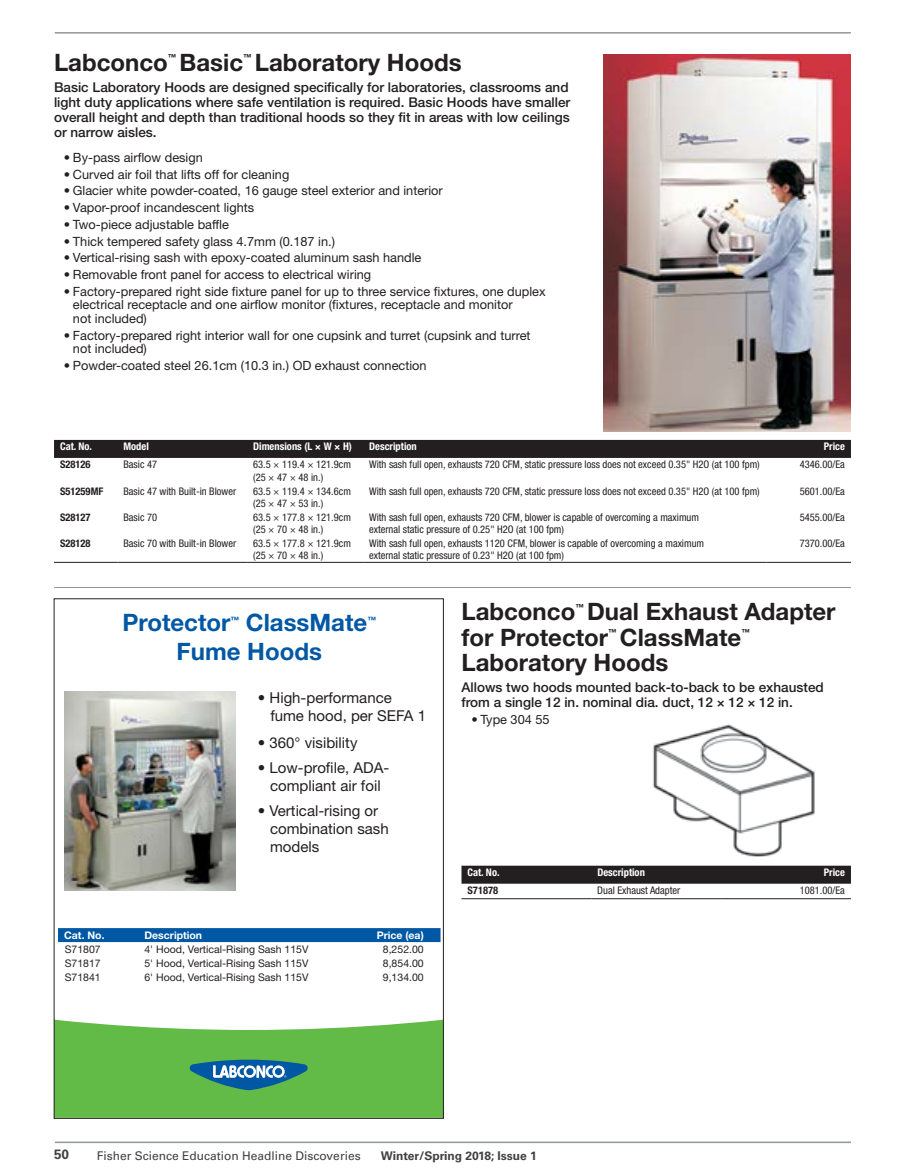
<style>
.page{position:relative;width:905px;height:1175px;background:#fff}
.page>*{position:absolute;margin:0;border:0;box-sizing:border-box;transform-origin:0 0}
.Coupon_Header_P{font:700 24px/25.5px "Helvetica Neue LT Std";color:#231f20}
.t1{font:700 24px "Helvetica Neue LT Pro";color:#0058a4}
.t2{font:15px/18px "Helvetica Neue LT Pro";color:#231f20}
.Focus_Statement_P{font:500 13.5px/15px "Helvetica Neue LT Std";color:#231f20}
.t3{font:700 13.5px "Univers LT Std";color:#414042}
.t4{font:12.75px/13.5px "Helvetica Neue LT Std";color:#231f20}
.t5{font:12px "Univers LT Std";color:#414042}
.t6{font:700 12px "Univers LT Std";color:#414042}
.Tdata{font:condensed 10.5px/12.6px "Helvetica Neue LT Std";color:#231f20}
.t7{font:10.5px "Helvetica Neue LT Pro";color:#231f20}
.Theader{font:700 condensed 10.5px "Helvetica Neue LT Std";color:#fff}
.Tdata-right{font:condensed 10.5px "Helvetica Neue LT Std";color:#231f20}
.Tcatno{font:700 condensed 10.5px "Helvetica Neue LT Std";color:#231f20}
.t8{font:700 10.5px "Helvetica Neue LT Std";color:#fff}
.Theader-right{font:700 condensed 10.5px "Helvetica Neue LT Std";color:#fff}
.t9{font:700 8.7px "Helvetica Neue LT Pro";color:#0058a4}
.Coupon_Header_P-2{font:700 8.4px "Helvetica Neue LT Std";color:#231f20}
</style>
<div class="page">
<hr style="left:55px;top:1141px;width:796px;height:2px;background:#939598">
<hr style="left:55px;top:32px;width:795px;height:2px;background:#939598">
<hr style="left:54px;top:587px;width:796px;height:1px;background:#939598">
<img style="left:603px;top:54px;width:247px;height:378px">
<div style="left:54px;top:440px;width:796px;height:18px;background:#231f20"></div>
<hr style="left:54px;top:562px;width:63px;height:1px;background:#231f20">
<hr style="left:117px;top:562px;width:130px;height:1px;background:#231f20">
<hr style="left:247px;top:562px;width:116px;height:1px;background:#231f20">
<hr style="left:363px;top:562px;width:403px;height:1px;background:#231f20">
<hr style="left:766px;top:562px;width:84px;height:1px;background:#231f20">
<div style="left:461px;top:865px;width:389px;height:18px;background:#231f20"></div>
<hr style="left:461px;top:898px;width:130px;height:1px;background:#231f20">
<hr style="left:591px;top:898px;width:130px;height:1px;background:#231f20">
<hr style="left:721px;top:898px;width:129px;height:1px;background:#231f20">
<img style="left:653px;top:724px;width:162px;height:132px">
<svg style="left:56px;top:1019px;width:385px;height:97px;background:#6fc056"></svg>
<svg style="left:189px;top:1059px;width:119px;height:31px;background:#449091"></svg>
<img style="left:64px;top:691px;width:171px;height:199px">
<svg style="left:58px;top:928px;width:382px;height:14px;background:#0159a4"></svg>
<p class="Coupon_Header_P" style="left:54px;top:49px;width:115px">Labconco</p>
<p class="Coupon_Header_P-2" style="left:168px;top:52px;width:10px">™</p>
<p class="Coupon_Header_P" style="left:179px;top:49px;width:65px">Basic</p>
<p class="Coupon_Header_P-2" style="left:243px;top:52px;width:10px">™</p>
<p class="Coupon_Header_P" style="left:255px;top:49px;width:208px">Laboratory Hoods</p>
<p class="Focus_Statement_P" style="left:54px;top:80px;width:518px">Basic Laboratory Hoods are designed specifically for laboratories, classrooms and light duty applications where safe ventilation is required. Basic Hoods have smaller overall height and depth than traditional hoods so they fit in areas with low ceilings or narrow aisles.</p>
<p class="t4" style="left:64px;top:150px;width:140px">• By-pass airflow design</p>
<p class="t4" style="left:64px;top:167px;width:227px">• Curved air foil that lifts off for cleaning</p>
<p class="t4" style="left:64px;top:184px;width:380px">• Glacier white powder-coated, 16 gauge steel exterior and interior</p>
<p class="t4" style="left:64px;top:201px;width:192px">• Vapor-proof incandescent lights</p>
<p class="t4" style="left:64px;top:217px;width:167px">• Two-piece adjustable baffle</p>
<p class="t4" style="left:64px;top:234px;width:272px">• Thick tempered safety glass 4.7mm (0.187 in.)</p>
<p class="t4" style="left:64px;top:251px;width:359px">• Vertical-rising sash with epoxy-coated aluminum sash handle</p>
<p class="t4" style="left:64px;top:268px;width:309px">• Removable front panel for access to electrical wiring</p>
<p class="t4" style="left:73px;top:284px;width:474px;text-indent:-9px">• Factory-prepared right side fixture panel for up to three service fixtures, one duplex electrical receptacle and one airflow monitor (fixtures, receptacle and monitor<br>not included)</p>
<p class="t4" style="left:73px;top:328px;width:459px;text-indent:-9px">• Factory-prepared right interior wall for one cupsink and turret (cupsink and turret not included)</p>
<p class="t4" style="left:64px;top:358px;width:364px">• Powder-coated steel 26.1cm (10.3 in.) OD exhaust connection</p>
<p class="Theader" style="left:60px;top:440px;width:34px">Cat. No.</p>
<p class="Theader" style="left:123px;top:440px;width:27px">Model</p>
<p class="Theader" style="left:253px;top:440px;width:100px">Dimensions (L × W × H)</p>
<p class="Theader" style="left:369px;top:440px;width:49px">Description</p>
<p class="Theader-right" style="left:823px;top:440px;width:23px">Price</p>
<p class="Tcatno" style="left:60px;top:458px;width:32px">S28126</p>
<p class="Tdata" style="left:123px;top:458px;width:35px">Basic 47</p>
<p class="Tdata" style="left:253px;top:458px;width:99px">63.5 × 119.4 × 121.9cm (25 × 47 × 48 in.)</p>
<p class="Tdata" style="left:369px;top:458px;width:392px">With sash full open, exhausts 720 CFM, static pressure loss does not exceed 0.35" H2O (at 100 fpm)</p>
<p class="Tdata-right" style="left:799px;top:458px;width:47px">4346.00/Ea</p>
<p class="Tcatno" style="left:60px;top:484px;width:45px">S51259MF</p>
<p class="Tdata" style="left:123px;top:484px;width:114px">Basic 47 with Built-in Blower</p>
<p class="Tdata" style="left:253px;top:484px;width:99px">63.5 × 119.4 × 134.6cm (25 × 47 × 53 in.)</p>
<p class="Tdata" style="left:369px;top:484px;width:392px">With sash full open, exhausts 720 CFM, static pressure loss does not exceed 0.35" H2O (at 100 fpm)</p>
<p class="Tdata-right" style="left:799px;top:485px;width:47px">5601.00/Ea</p>
<p class="Tcatno" style="left:60px;top:510px;width:32px">S28127</p>
<p class="Tdata" style="left:123px;top:510px;width:35px">Basic 70</p>
<p class="Tdata" style="left:253px;top:510px;width:99px">63.5 × 177.8 × 121.9cm (25 × 70 × 48 in.)</p>
<p class="Tdata" style="left:369px;top:510px;width:331px">With sash full open, exhausts 720 CFM, blower is capable of overcoming a maximum external static pressure of 0.25" H2O (at 100 fpm)</p>
<p class="Tdata-right" style="left:799px;top:511px;width:47px">5455.00/Ea</p>
<p class="Tcatno" style="left:60px;top:536px;width:32px">S28128</p>
<p class="Tdata" style="left:123px;top:536px;width:114px">Basic 70 with Built-in Blower</p>
<p class="Tdata" style="left:253px;top:536px;width:99px">63.5 × 177.8 × 121.9cm (25 × 70 × 48 in.)</p>
<p class="Tdata" style="left:369px;top:536px;width:336px">With sash full open, exhausts 1120 CFM, blower is capable of overcoming a maximum external static pressure of 0.23" H2O (at 100 fpm)</p>
<p class="Tdata-right" style="left:799px;top:537px;width:47px">7370.00/Ea</p>
<p class="t1" style="left:122px;top:607px;width:110px">Protector</p>
<p class="t9" style="left:230px;top:614px;width:10px">™</p>
<p class="t1" style="left:246px;top:607px;width:123px">ClassMate</p>
<p class="t9" style="left:367px;top:614px;width:10px">™</p>
<p class="t1" style="left:176px;top:636px;width:147px">Fume Hoods</p>
<p class="t2" style="left:270px;top:688px;width:157px;text-indent:-13px">• High-performance fume hood, per SEFA 1</p>
<p class="t2" style="left:258px;top:733px;width:101px">• 360° visibility</p>
<p class="t2" style="left:258px;top:758px;width:133px">• Low-profile, ADA-</p>
<p class="t2" style="left:270px;top:776px;width:112px">compliant air foil</p>
<p class="t2" style="left:258px;top:801px;width:122px">• Vertical-rising or</p>
<p class="t2" style="left:270px;top:819px;width:120px">combination sash</p>
<p class="t2" style="left:270px;top:837px;width:51px">models</p>
<p class="t8" style="left:64px;top:928px;width:42px">Cat. No.</p>
<p class="t8" style="left:144px;top:928px;width:59px">Description</p>
<p class="t8" style="left:377px;top:928px;width:49px">Price (ea)</p>
<p class="t7" style="left:65px;top:942px;width:37px">S71807</p>
<p class="t7" style="left:144px;top:942px;width:165px">4' Hood, Vertical-Rising Sash 115V</p>
<p class="t7" style="left:383px;top:942px;width:42px">8,252.00</p>
<p class="t7" style="left:65px;top:956px;width:37px">S71817</p>
<p class="t7" style="left:144px;top:956px;width:165px">5' Hood, Vertical-Rising Sash 115V</p>
<p class="t7" style="left:383px;top:956px;width:42px">8,854.00</p>
<p class="t7" style="left:65px;top:970px;width:37px">S71841</p>
<p class="t7" style="left:144px;top:970px;width:165px">6' Hood, Vertical-Rising Sash 115V</p>
<p class="t7" style="left:383px;top:970px;width:42px">9,134.00</p>
<p class="Coupon_Header_P" style="left:461px;top:598px;width:375px;text-indent:125px">Dual Exhaust Adapter for Protector</p>
<p class="Coupon_Header_P" style="left:461px;top:598px;width:115px">Labconco</p>
<p class="Coupon_Header_P-2" style="left:575px;top:601px;width:10px">™</p>
<p class="Coupon_Header_P-2" style="left:608px;top:627px;width:10px">™</p>
<p class="Coupon_Header_P" style="left:620px;top:624px;width:123px">ClassMate</p>
<p class="Coupon_Header_P-2" style="left:741px;top:627px;width:10px">™</p>
<p class="Coupon_Header_P" style="left:461px;top:649px;width:208px">Laboratory Hoods</p>
<p class="Focus_Statement_P" style="left:461px;top:680px;width:364px">Allows two hoods mounted back-to-back to be exhausted from a single 12 in. nominal dia. duct, 12 × 12 × 12 in.</p>
<p class="t4" style="left:471px;top:712px;width:80px">• Type 304 55</p>
<p class="Theader" style="left:467px;top:866px;width:34px">Cat. No.</p>
<p class="Theader" style="left:597px;top:866px;width:49px">Description</p>
<p class="Theader-right" style="left:823px;top:866px;width:23px">Price</p>
<p class="Tcatno" style="left:467px;top:884px;width:32px">S71878</p>
<p class="Tdata" style="left:597px;top:884px;width:84px">Dual Exhaust Adapter</p>
<p class="Tdata-right" style="left:799px;top:884px;width:47px">1081.00/Ea</p>
<p class="t3" style="left:54px;top:1146px;width:17px">50</p>
<p class="t5" style="left:97px;top:1148px;width:265px">Fisher Science Education Headline Discoveries</p>
<p class="t6" style="left:381px;top:1148px;width:158px">Winter/Spring 2018; Issue 1</p>
</div>
